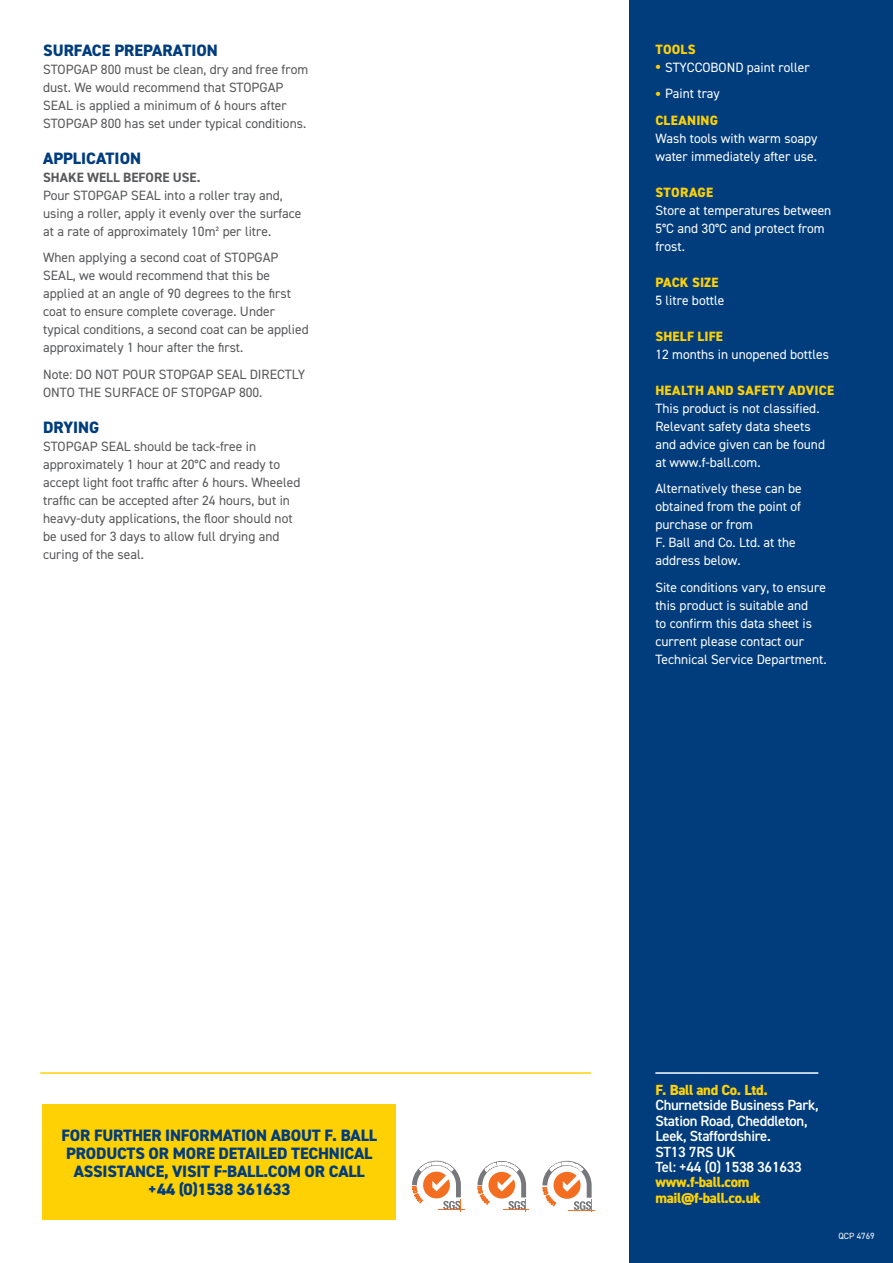
<style>
.page{position:relative;width:893px;height:1263px;background:#fff}
.page>*{position:absolute;margin:0;border:0;box-sizing:border-box;transform-origin:0 0}
.t1{font:800 16.5px/18px "DIN2014";letter-spacing:-.01em;color:#013d7d;text-align:center}
.t2{font:600 14.7px/15.3px "DIN2014";letter-spacing:-.02em;color:#fff}
.t3{font:800 14.7px/15.3px "DIN2014";letter-spacing:-.02em;color:#fed105}
.t4{font:13.5px/18px "DIN2014";color:#57585a}
.t5{font:13.5px/18px "DIN2014";color:#fff}
.t6{font:800 13.5px "DIN2014";letter-spacing:.015em;color:#fed105}
.t7{font:700 13.5px "DIN2014";color:#57585a}
.t8{font:9px "DIN2014";color:#fff}
.s1{font-weight:700;font-size:18px;color:#fed105}
.s2{font-weight:800;color:#fed105}
</style>
<div class="page">
<div style="left:43px;top:1104px;width:353px;height:116px;background:#fed105"></div>
<div style="left:629px;top:0;width:264px;height:1263px;background:#013d7d"></div>
<hr style="left:655px;top:1072px;width:163px;height:2px;background:#fff">
<hr style="left:40px;top:1072px;width:551px;height:2px;background:#fed105">
<svg style="left:412px;top:1161px;width:52px;height:50px"></svg>
<svg style="left:542px;top:1161px;width:53px;height:51px"></svg>
<svg style="left:477px;top:1161px;width:52px;height:50px"></svg>
<p class="t1" style="left:43px;top:41px;width:176px">SURFACE PREPARATION</p>
<p class="t4" style="left:43px;top:60px;width:267px">STOPGAP 800 must be clean, dry and free from dust. We would recommend that STOPGAP SEAL is applied a minimum of 6 hours after STOPGAP 800 has set under typical conditions.</p>
<p class="t1" style="left:43px;top:149px;width:99px">APPLICATION</p>
<p class="t7" style="left:43px;top:168px;width:159px">SHAKE WELL BEFORE USE.</p>
<p class="t4" style="left:43px;top:186px;width:260px">Pour STOPGAP SEAL into a roller tray and, using a roller, apply it evenly over the surface at a rate of approximately 10m² per litre.</p>
<p class="t4" style="left:43px;top:249px;width:267px">When applying a second coat of STOPGAP SEAL, we would recommend that this be applied at an angle of 90 degrees to the first coat to ensure complete coverage. Under typical conditions, a second coat can be applied approximately 1 hour after the first.</p>
<p class="t4" style="left:43px;top:365px;width:263px">Note: DO NOT POUR STOPGAP SEAL DIRECTLY<br>ONTO THE SURFACE OF STOPGAP 800.</p>
<p class="t1" style="left:43px;top:418px;width:58px">DRYING</p>
<p class="t4" style="left:43px;top:437px;width:259px">STOPGAP SEAL should be tack-free in approximately 1 hour at 20°C and ready to accept light foot traffic after 6 hours. Wheeled traffic can be accepted after 24 hours, but in heavy-duty applications, the floor should not be used for 3 days to allow full drying and curing of the seal.</p>
<p class="t1" style="left:62px;top:1127px;width:317px">FOR FURTHER INFORMATION ABOUT F. BALL<br>PRODUCTS OR MORE DETAILED TECHNICAL<br>ASSISTANCE, VISIT F-BALL.COM OR CALL +44 (0)1538 361633</p>
<p class="t6" style="left:655px;top:40px;width:42px">TOOLS</p>
<p class="t5" style="left:655px;top:58px;width:156px"><span class="s1">•</span> STYCCOBOND paint roller</p>
<p class="t5" style="left:655px;top:80px;width:66px;line-height:26.5px"><span class="s1">•</span> Paint tray<br><span class="s2">CLEANING</span></p>
<p class="t5" style="left:655px;top:129px;width:163px">Wash tools with warm soapy water immediately after use.</p>
<p class="t6" style="left:655px;top:183px;width:59px">STORAGE</p>
<p class="t5" style="left:655px;top:201px;width:178px">Store at temperatures between<br>5°C and 30°C and protect from frost.</p>
<p class="t6" style="left:655px;top:273px;width:65px">PACK SIZE</p>
<p class="t5" style="left:655px;top:291px;width:71px">5 litre bottle</p>
<p class="t6" style="left:655px;top:327px;width:69px">SHELF LIFE</p>
<p class="t5" style="left:655px;top:345px;width:175px">12 months in unopened bottles</p>
<p class="t6" style="left:655px;top:381px;width:180px">HEALTH AND SAFETY ADVICE</p>
<p class="t5" style="left:655px;top:399px;width:171px">This product is not classified.<br>Relevant safety data sheets and advice given can be found at www.f-ball.com.</p>
<p class="t5" style="left:655px;top:479px;width:148px">Alternatively these can be obtained from the point of purchase or from<br>F. Ball and Co. Ltd. at the address below.</p>
<p class="t5" style="left:655px;top:578px;width:173px">Site conditions vary, to ensure this product is suitable and<br>to confirm this data sheet is current please contact our<br>Technical Service Department.</p>
<p class="t3" style="left:655px;top:1082px;width:114px">F. Ball and Co. Ltd.</p>
<p class="t2" style="left:655px;top:1097px;width:165px">Churnetside Business Park,<br>Station Road, Cheddleton,<br>Leek, Staffordshire.<br>ST13 7RS UK<br>Tel: +44 (0) 1538 361633</p>
<p class="t3" style="left:655px;top:1174px;width:107px">www.f-ball.com mail@f-ball.co.uk</p>
<p class="t8" style="left:838px;top:1230px;width:38px">QCP 4769</p>
</div>
